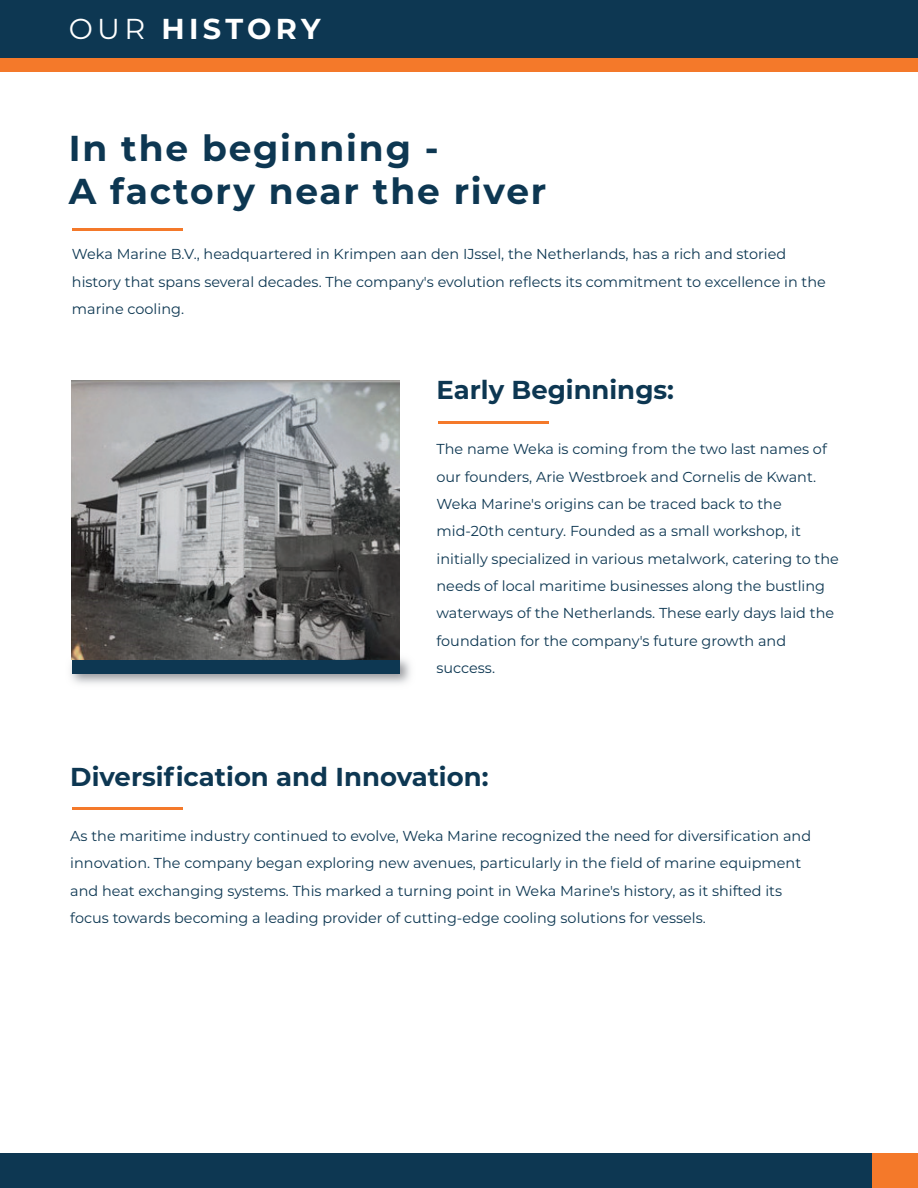
<style>
.page{position:relative;width:918px;height:1188px;background:#fff}
.page>*{position:absolute;margin:0;border:0;box-sizing:border-box;transform-origin:0 0}
.t1{font:700 36px/43.2px "Montserrat";letter-spacing:.05em;color:#0d3752}
.t2{font:700 28.8px "Montserrat";letter-spacing:.145em;color:#fff}
.t3{font:700 25.95px "Montserrat";color:#0d3752}
.t4{font:14.4px/27.3px "Montserrat";color:#0d3752}
.s1{font-weight:400}
</style>
<div class="page">
<div style="left:0;top:7px;width:918px;height:65px;background:#f4792a"></div>
<div style="left:0;top:0;width:918px;height:58px;background:#0d3752"></div>
<div style="left:0;top:1154px;width:873px;height:34px;background:#0d3752"></div>
<div style="left:873px;top:1154px;width:45px;height:34px;background:#f4792a"></div>
<img style="left:70px;top:651px;width:341px;height:33px">
<div style="left:72px;top:660px;width:328px;height:13px;background:#0d3752"></div>
<hr style="left:72px;top:228px;width:110px;height:2px;background:#f4792a">
<hr style="left:438px;top:421px;width:111px;height:2px;background:#f4792a">
<img style="left:72px;top:380px;width:328px;height:280px">
<hr style="left:72px;top:808px;width:110px;height:2px;background:#f4792a">
<h2 class="t2" style="left:69px;top:8px;width:253px"><span class="s1">OUR</span> HISTORY</h2>
<h1 class="t1" style="left:69px;top:125px;width:479px">In the beginning -<br>A factory near the river</h1>
<p class="t4" style="left:72px;top:240px;width:755px">Weka Marine B.V., headquartered in Krimpen aan den IJssel, the Netherlands, has a rich and storied history that spans several decades. The company's evolution reflects its commitment to excellence in the marine cooling.</p>
<h3 class="t3" style="left:437px;top:372px;width:239px">Early Beginnings:</h3>
<p class="t4" style="left:437px;top:435px;width:404px">The name Weka is coming from the two last names of our founders, Arie Westbroek and Cornelis de Kwant.<br>Weka Marine's origins can be traced back to the mid-20th century. Founded as a small workshop, it initially specialized in various metalwork, catering to the needs of local maritime businesses along the bustling waterways of the Netherlands. These early days laid the foundation for the company's future growth and success.</p>
<h3 class="t3" style="left:70px;top:758px;width:420px">Diversification and Innovation:</h3>
<p class="t4" style="left:70px;top:822px;width:742px">As the maritime industry continued to evolve, Weka Marine recognized the need for diversification and innovation. The company began exploring new avenues, particularly in the field of marine equipment and heat exchanging systems. This marked a turning point in Weka Marine's history, as it shifted its focus towards becoming a leading provider of cutting-edge cooling solutions for vessels.</p>
</div>
